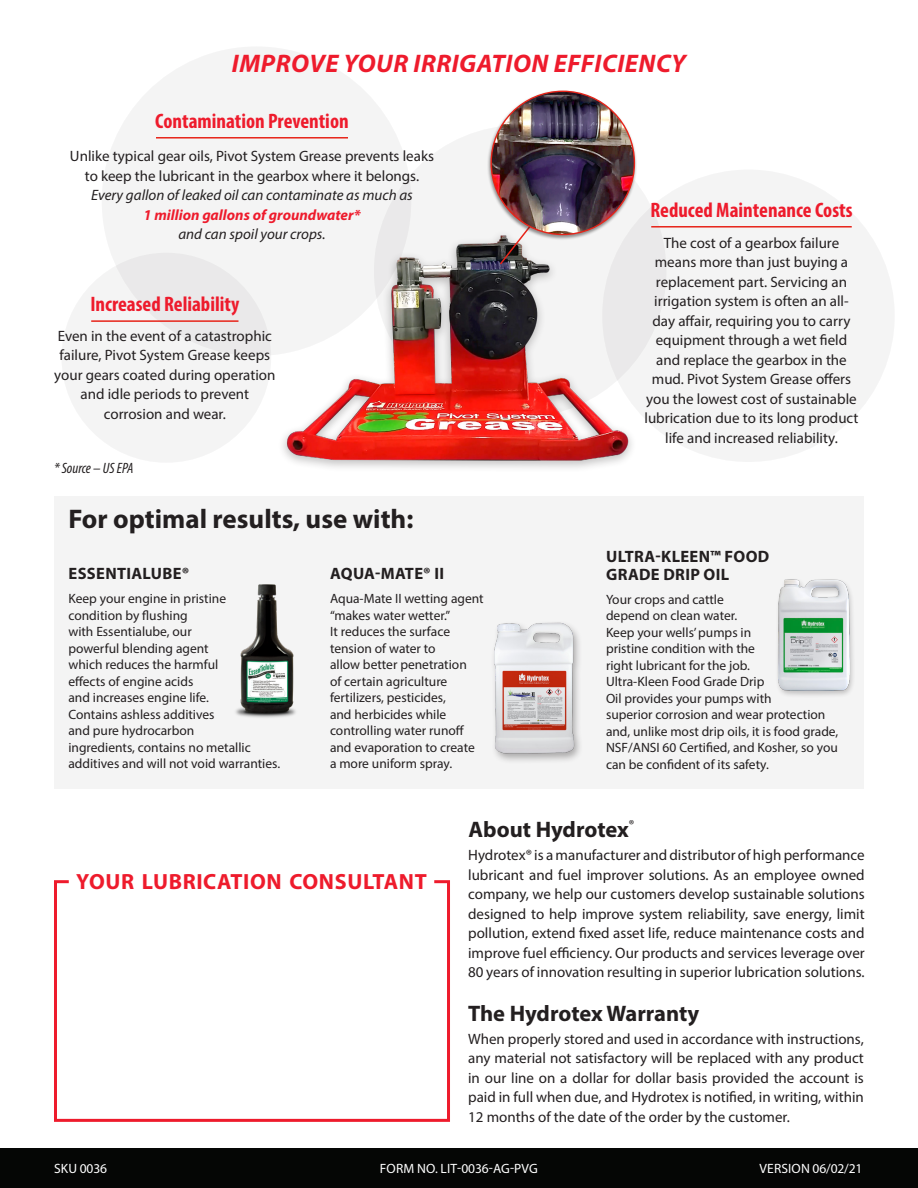
<style>
.page{position:relative;width:918px;height:1188px;background:#fff}
.page>*{position:absolute;margin:0;border:0;box-sizing:border-box;transform-origin:0 0}
.t1{font:700 27px "Myriad Pro";color:#231f20}
.t2{font:italic 700 25.5px "Myriad Pro";letter-spacing:.02em;color:#ee1b2c}
.t3{font:700 22.5px "Myriad Pro";color:#231f20}
.t4{font:700 22.05px "Myriad Pro";letter-spacing:.03em;color:#ee1b2c}
.t5{font:700 condensed 21px "Myriad Pro";color:#ee1b2c}
.t6{font:700 16.5px/18px "Myriad Pro";letter-spacing:.02em;color:#231f20}
.t7{font:15px/19.5px "Myriad Pro";color:#231f20;text-align:center}
.t8{font:italic condensed 15px "Myriad Pro";color:#231f20}
.t9{font:13.5px/16.5px "Myriad Pro";color:#231f20}
.t10{font:13.5px "Myriad Pro";letter-spacing:.01em;color:#fff}
.s1{font-style:italic}
.s2{font-weight:700;font-style:italic;color:#ee1b2c}
</style>
<div class="page">
<div style="left:102px;top:46px;width:309px;height:310px;background:#f4f4f4;border-radius:50%"></div>
<div style="left:602px;top:170px;width:293px;height:292px;background:#f4f4f4;border-radius:50%"></div>
<div style="left:374px;top:125px;width:292px;height:293px;background:#f4f4f4;border-radius:50%"></div>
<div style="left:61px;top:253px;width:210px;height:210px;background:#f4f4f4;border-radius:50%"></div>
<div style="left:54px;top:496px;width:810px;height:292px;background:#f4f4f4"></div>
<img style="left:777px;top:579px;width:76px;height:117px">
<img style="left:235px;top:584px;width:61px;height:134px">
<img style="left:494px;top:622px;width:85px;height:138px">
<svg style="left:54px;top:880px;width:396px;height:242px"></svg>
<div style="left:0;top:1148px;width:918px;height:40px;background:#050605"></div>
<div style="left:278px;top:230px;width:359px;height:243px;background:#231f20;opacity:.26"></div>
<img style="left:284px;top:231px;width:349px;height:236px">
<svg style="left:498px;top:241px;width:54px;height:25px"></svg>
<div style="left:487px;top:90px;width:150px;height:151px;background:#231f20;opacity:.49"></div>
<img style="left:491px;top:91px;width:143px;height:144px;border-radius:72px">
<hr style="left:156px;top:137px;width:192px;height:2px;background:#e72419">
<hr style="left:91px;top:320px;width:147px;height:2px;background:#e72419">
<hr style="left:651px;top:226px;width:201px;height:2px;background:#e72419">
<p class="t2" style="left:232px;top:47px;width:456px">IMPROVE YOUR IRRIGATION EFFICIENCY</p>
<p class="t5" style="left:155px;top:108px;width:195px">Contamination Prevention</p>
<p class="t7" style="left:70px;top:146px;width:366px">Unlike typical gear oils, Pivot System Grease prevents leaks to keep the lubricant in the gearbox where it belongs.<br><span class="s1">Every gallon of leaked oil can contaminate as much as<br></span><span class="s2">1 million gallons of groundwater*<br></span><span class="s1">and can spoil your crops.</span></p>
<p class="t5" style="left:90px;top:291px;width:150px">Increased Reliability</p>
<p class="t7" style="left:54px;top:326px;width:223px">Even in the event of a catastrophic failure, Pivot System Grease keeps your gears coated during operation and idle periods to prevent corrosion and wear.</p>
<p class="t8" style="left:54px;top:459px;width:81px">* Source – US EPA</p>
<p class="t1" style="left:68px;top:501px;width:347px">For optimal results, use with:</p>
<p class="t6" style="left:69px;top:564px;width:122px">ESSENTIALUBE®</p>
<p class="t9" style="left:68px;top:590px;width:213px">Keep your engine in pristine condition by flushing<br>with Essentialube, our<br>powerful blending agent<br>which reduces the harmful<br>effects of engine acids<br>and increases engine life.<br>Contains ashless additives<br>and pure hydrocarbon<br>ingredients, contains no metallic additives and will not void warranties.</p>
<p class="t6" style="left:330px;top:564px;width:115px">AQUA-MATE® II</p>
<p class="t9" style="left:330px;top:590px;width:155px">Aqua-Mate II wetting agent “makes water wetter.”<br>It reduces the surface tension of water to<br>allow better penetration<br>of certain agriculture fertilizers, pesticides,<br>and herbicides while controlling water runoff and evaporation to create a more uniform spray.</p>
<p class="t5" style="left:650px;top:197px;width:204px">Reduced Maintenance Costs</p>
<p class="t7" style="left:644px;top:233px;width:216px">The cost of a gearbox failure means more than just buying a replacement part. Servicing an irrigation system is often an all&shy;day affair, requiring you to carry equipment through a wet field and replace the gearbox in the mud. Pivot System Grease offers you the lowest cost of sustainable lubrication due to its long product life and increased reliability.</p>
<p class="t6" style="left:606px;top:547px;width:165px">ULTRA-KLEEN™ FOOD<br>GRADE DRIP OIL</p>
<p class="t9" style="left:606px;top:591px;width:234px">Your crops and cattle<br>depend on clean water.<br>Keep your wells’ pumps in<br>pristine condition with the<br>right lubricant for the job.<br>Ultra-Kleen Food Grade Drip<br>Oil provides your pumps with<br>superior corrosion and wear protection and, unlike most drip oils, it is food grade,<br>NSF/ANSI 60 Certified, and Kosher, so you can be confident of its safety.</p>
<p class="t4" style="left:76px;top:867px;width:352px">YOUR LUBRICATION CONSULTANT</p>
<p class="t3" style="left:469px;top:814px;width:167px">About Hydrotex<sup>®</sup></p>
<p class="t7" style="left:468px;top:845px;width:398px;text-align:justify">Hydrotex® is a manufacturer and distributor of high performance lubricant and fuel improver solutions. As an employee owned company, we help our customers develop sustainable solutions designed to help improve system reliability, save energy, limit pollution, extend fixed asset life, reduce maintenance costs and improve fuel efficiency. Our products and services leverage over 80 years of innovation resulting in superior lubrication solutions.</p>
<p class="t3" style="left:468px;top:999px;width:233px">The Hydrotex Warranty</p>
<p class="t7" style="left:468px;top:1029px;width:397px;text-align:justify">When properly stored and used in accordance with instructions, any material not satisfactory will be replaced with any product in our line on a dollar for dollar basis provided the account is paid in full when due, and Hydrotex is notified, in writing, within 12 months of the date of the order by the customer.</p>
<p class="t10" style="left:54px;top:1160px;width:54px">SKU 0036</p>
<p class="t10" style="left:380px;top:1160px;width:160px">FORM NO. LIT-0036-AG-PVG</p>
<p class="t10" style="left:760px;top:1160px;width:104px">VERSION 06/02/21</p>
</div>
